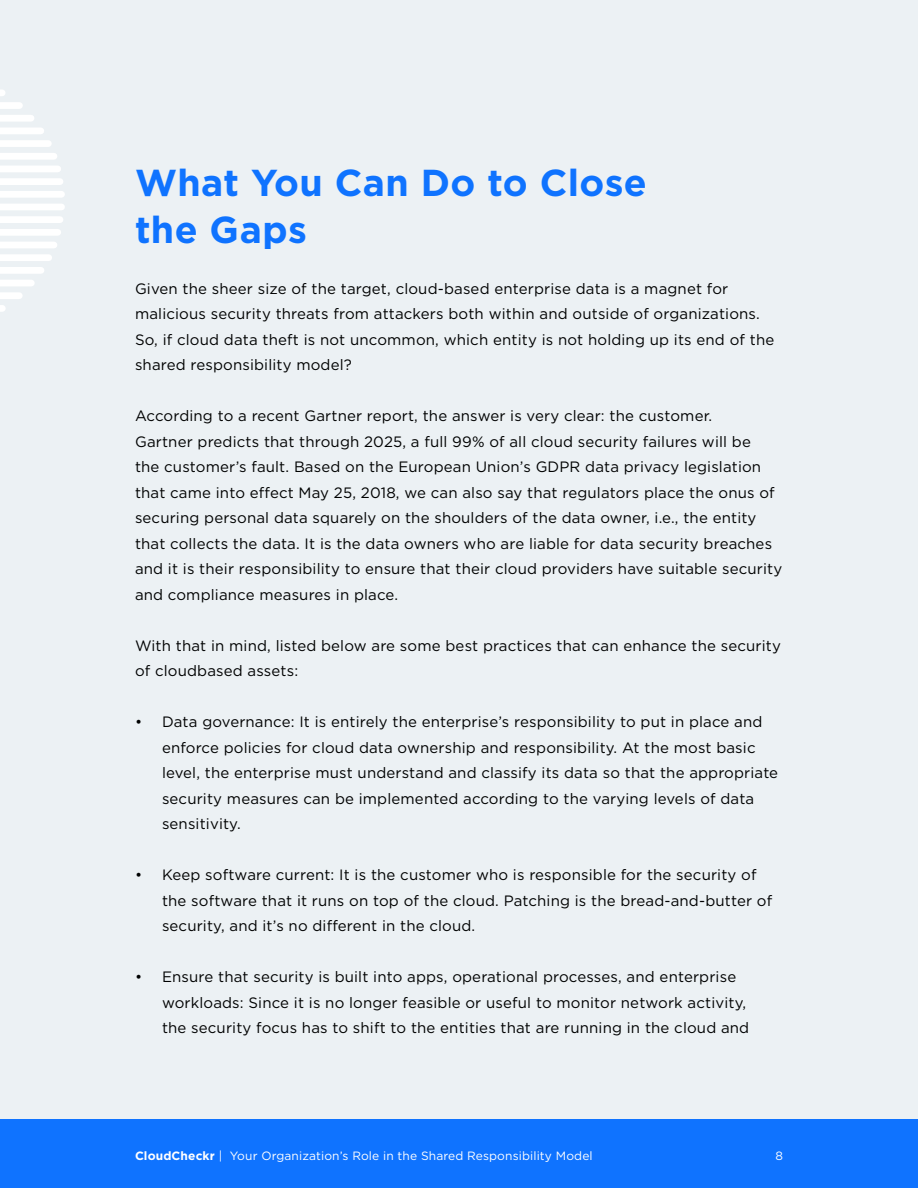
<style>
.page{position:relative;width:918px;height:1188px;background:#ecf1f4}
.page>*{position:absolute;margin:0;border:0;box-sizing:border-box;transform-origin:0 0}
.t1{font:700 37.5px/46.5px "Gotham";letter-spacing:.01em;color:#0f73ff}
.t2{font:15px/25.5px "Gotham";letter-spacing:.01em;color:#000101}
.t3{font:12px "Gotham";letter-spacing:.01em;color:#fff}
.s1{font-weight:700}
</style>
<div class="page">
<div style="left:0;top:191px;width:62px;height:7px;background:#fff"></div>
<div style="left:0;top:204px;width:62px;height:6px;background:#fff"></div>
<div style="left:0;top:216px;width:60px;height:7px;background:#fff"></div>
<div style="left:0;top:178px;width:60px;height:7px;background:#fff"></div>
<div style="left:0;top:229px;width:58px;height:7px;background:#fff"></div>
<div style="left:0;top:166px;width:58px;height:6px;background:#fff"></div>
<div style="left:0;top:153px;width:54px;height:7px;background:#fff"></div>
<div style="left:0;top:140px;width:48px;height:7px;background:#fff"></div>
<div style="left:0;top:128px;width:41px;height:6px;background:#fff"></div>
<div style="left:0;top:115px;width:31px;height:7px;background:#fff"></div>
<div style="left:0;top:102px;width:19px;height:7px;background:#fff"></div>
<svg style="left:0;top:90px;width:2px;height:6px"></svg>
<div style="left:0;top:242px;width:54px;height:6px;background:#fff"></div>
<div style="left:0;top:254px;width:49px;height:7px;background:#fff"></div>
<div style="left:0;top:267px;width:41px;height:7px;background:#fff"></div>
<div style="left:0;top:280px;width:31px;height:6px;background:#fff"></div>
<div style="left:0;top:292px;width:19px;height:7px;background:#fff"></div>
<svg style="left:0;top:305px;width:2px;height:7px"></svg>
<div style="left:0;top:1119px;width:918px;height:69px;background:#0f73ff"></div>
<h1 class="t1" style="left:135px;top:159px;width:513px">What You Can Do to Close the Gaps</h1>
<p class="t2" style="left:135px;top:275px;width:641px">Given the sheer size of the target, cloud-based enterprise data is a magnet for malicious security threats from attackers both within and outside of organizations.<br>So, if cloud data theft is not uncommon, which entity is not holding up its end of the shared responsibility model?</p>
<p class="t2" style="left:135px;top:403px;width:649px">According to a recent Gartner report, the answer is very clear: the customer.<br>Gartner predicts that through 2025, a full 99% of all cloud security failures will be<br>the customer’s fault. Based on the European Union’s GDPR data privacy legislation that came into effect May 25, 2018, we can also say that regulators place the onus of securing personal data squarely on the shoulders of the data owner, i.e., the entity that collects the data. It is the data owners who are liable for data security breaches and it is their responsibility to ensure that their cloud providers have suitable security and compliance measures in place.</p>
<p class="t2" style="left:135px;top:632px;width:648px">With that in mind, listed below are some best practices that can enhance the security of cloudbased assets:</p>
<p class="t2" style="left:162px;top:709px;width:618px;text-indent:-27px">• Data governance: It is entirely the enterprise’s responsibility to put in place and enforce policies for cloud data ownership and responsibility. At the most basic level, the enterprise must understand and classify its data so that the appropriate security measures can be implemented according to the varying levels of data sensitivity.</p>
<p class="t2" style="left:162px;top:862px;width:612px;text-indent:-27px">• Keep software current: It is the customer who is responsible for the security of the software that it runs on top of the cloud. Patching is the bread-and-butter of security, and it’s no different in the cloud.</p>
<p class="t2" style="left:162px;top:964px;width:589px;text-indent:-27px">• Ensure that security is built into apps, operational processes, and enterprise workloads: Since it is no longer feasible or useful to monitor network activity, the security focus has to shift to the entities that are running in the cloud and</p>
<p class="t3" style="left:135px;top:1149px;width:459px"><span class="s1">CloudCheckr</span> | Your Organization’s Role in the Shared Responsibility Model</p>
<p class="t3" style="left:775px;top:1149px;width:9px">8</p>
</div>
